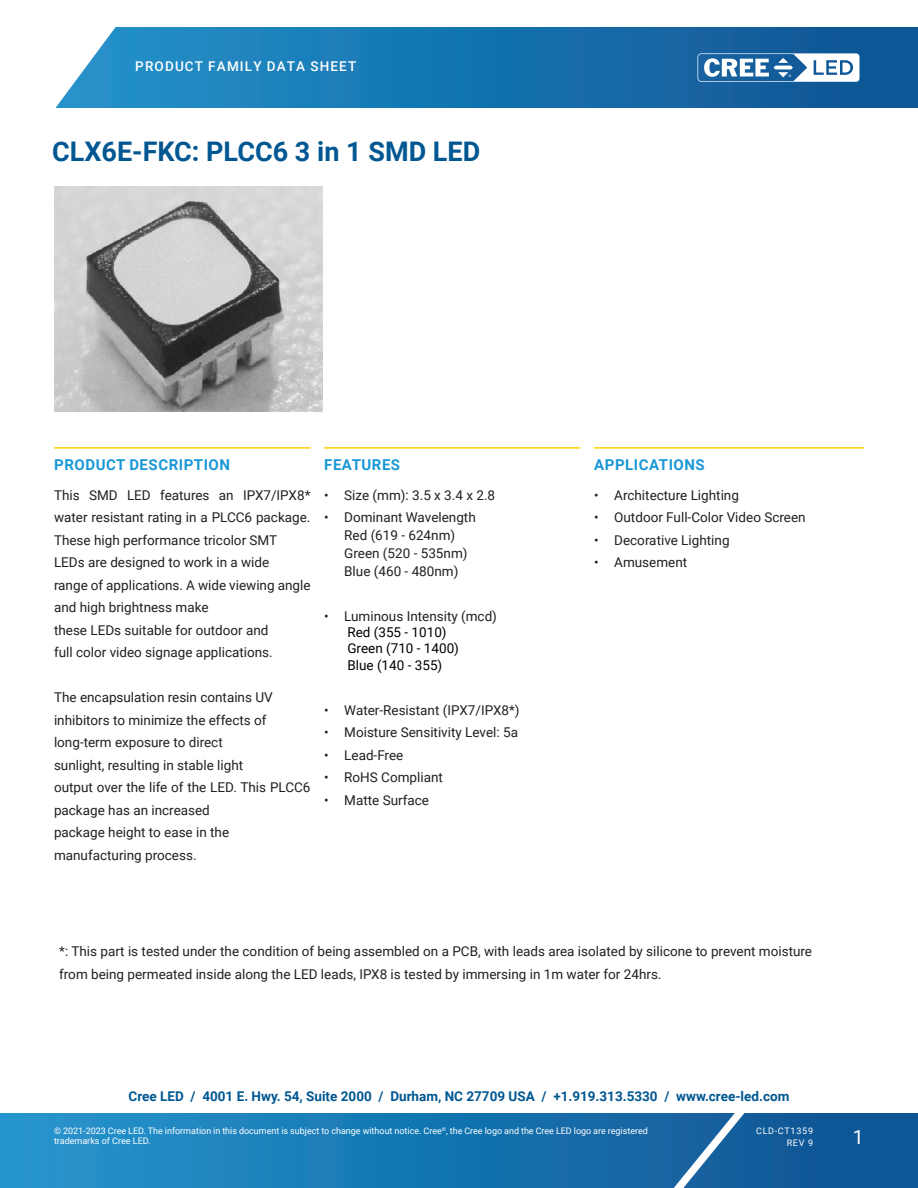
<style>
.page{position:relative;width:918px;height:1188px;background:#fff}
.page>*{position:absolute;margin:0;border:0;box-sizing:border-box;transform-origin:0 0}
.doc_title{font:700 27px "Roboto";color:#015792}
.t1{font:19.5px "Roboto";color:#fff}
.Section_heading_top_rule{font:700 15px "Roboto";letter-spacing:.035em;color:#1a98d6}
.bullet_2{font:13.5px/22.5px "Roboto";color:#231f20}
.t2{font:700 13.5px "Roboto";color:#015792}
.t3{font:13.5px "Roboto";color:#000}
.t4{font:500 13.5px "Roboto";letter-spacing:.085em;color:#fff}
.t5{font:9px/10.8px "Roboto";color:#fff}
.t6{font:9px/12px "Roboto";letter-spacing:.085em;color:#fff;text-align:right}
</style>
<div class="page">
<svg style="left:0;top:1113px;width:918px;height:75px;background:#1876b2"></svg>
<svg style="left:644px;top:1113px;width:117px;height:75px;background:#296da6"></svg>
<svg style="left:55px;top:27px;width:863px;height:81px;background:#2078b2"></svg>
<svg style="left:697px;top:53px;width:162px;height:29px"></svg>
<hr style="left:54px;top:447px;width:256px;height:2px;background:#fece08">
<hr style="left:324px;top:447px;width:256px;height:2px;background:#fece08">
<hr style="left:594px;top:447px;width:270px;height:2px;background:#fece08">
<img style="left:54px;top:187px;width:268px;height:224px">
<p class="t4" style="left:135px;top:57px;width:222px">PRODUCT FAMILY DATA SHEET</p>
<p class="doc_title" style="left:52px;top:132px;width:430px">CLX6E-FKC: PLCC6 3 in 1 SMD LED</p>
<p class="Section_heading_top_rule" style="left:54px;top:454px;width:177px">PRODUCT DESCRIPTION</p>
<p class="bullet_2" style="left:54px;top:483px;width:258px;text-align:justify">This SMD LED features an IPX7/IPX8* water resistant rating in a PLCC6 package.<br>These high performance tricolor SMT</p>
<p class="bullet_2" style="left:54px;top:550px;width:217px">LEDs are designed to work in a wide</p>
<p class="bullet_2" style="left:54px;top:573px;width:258px">range of applications. A wide viewing angle and high brightness make</p>
<p class="bullet_2" style="left:54px;top:618px;width:216px">these LEDs suitable for outdoor and</p>
<p class="bullet_2" style="left:54px;top:640px;width:220px">full color video signage applications.</p>
<p class="bullet_2" style="left:54px;top:685px;width:220px">The encapsulation resin contains UV</p>
<p class="bullet_2" style="left:54px;top:708px;width:214px">inhibitors to minimize the effects of</p>
<p class="bullet_2" style="left:54px;top:730px;width:170px">long-term exposure to direct</p>
<p class="bullet_2" style="left:54px;top:753px;width:191px">sunlight, resulting in stable light</p>
<p class="bullet_2" style="left:54px;top:775px;width:258px">output over the life of the LED. This PLCC6 package has an increased</p>
<p class="bullet_2" style="left:54px;top:820px;width:177px">package height to ease in the</p>
<p class="bullet_2" style="left:54px;top:843px;width:144px">manufacturing process.</p>
<p class="Section_heading_top_rule" style="left:324px;top:454px;width:77px">FEATURES</p>
<p class="bullet_2" style="left:324px;top:483px;width:173px">• Size (mm): 3.5 x 3.4 x 2.8</p>
<p class="bullet_2" style="left:324px;top:505px;width:153px">• Dominant Wavelength</p>
<p class="bullet_2" style="left:344px;top:523px;width:112px">Red (619 - 624nm)</p>
<p class="bullet_2" style="left:344px;top:541px;width:125px">Green (520 - 535nm)</p>
<p class="bullet_2" style="left:344px;top:559px;width:116px">Blue (460 - 480nm)</p>
<p class="bullet_2" style="left:324px;top:604px;width:174px">• Luminous Intensity (mcd)</p>
<p class="t3" style="left:347px;top:623px;width:101px">Red (355 - 1010)</p>
<p class="t3" style="left:347px;top:639px;width:113px">Green (710 - 1400)</p>
<p class="t3" style="left:347px;top:655px;width:96px">Blue (140 - 355)</p>
<p class="bullet_2" style="left:324px;top:698px;width:197px">• Water-Resistant (IPX7/IPX8*)</p>
<p class="bullet_2" style="left:324px;top:721px;width:196px">• Moisture Sensitivity Level: 5a</p>
<p class="bullet_2" style="left:324px;top:743px;width:81px">• Lead-Free</p>
<p class="bullet_2" style="left:324px;top:766px;width:120px">• RoHS Compliant</p>
<p class="bullet_2" style="left:324px;top:788px;width:107px">• Matte Surface</p>
<p class="Section_heading_top_rule" style="left:594px;top:454px;width:112px">APPLICATIONS</p>
<p class="bullet_2" style="left:594px;top:483px;width:146px">• Architecture Lighting</p>
<p class="bullet_2" style="left:594px;top:505px;width:213px">• Outdoor Full-Color Video Screen</p>
<p class="bullet_2" style="left:594px;top:528px;width:137px">• Decorative Lighting</p>
<p class="bullet_2" style="left:594px;top:550px;width:95px">• Amusement</p>
<p class="bullet_2" style="left:59px;top:940px;width:754px">*: This part is tested under the condition of being assembled on a PCB, with leads area isolated by silicone to prevent moisture from being permeated inside along the LED leads, IPX8 is tested by immersing in 1m water for 24hrs.</p>
<p class="t2" style="left:129px;top:1087px;width:662px">Cree LED / 4001 E. Hwy. 54, Suite 2000 / Durham, NC 27709 USA / +1.919.313.5330 / www.cree-led.com</p>
<p class="t5" style="left:54px;top:1125px;width:595px">© 2021-2023 Cree LED. The information in this document is subject to change without notice. Cree<sup>®</sup>, the Cree logo and the Cree LED logo are registered trademarks of Cree LED.</p>
<p class="t6" style="left:756px;top:1124px;width:58px">CLD-CT1359<br>REV 9</p>
<h2 class="t1" style="left:853px;top:1123px;width:12px">1</h2>
</div>
